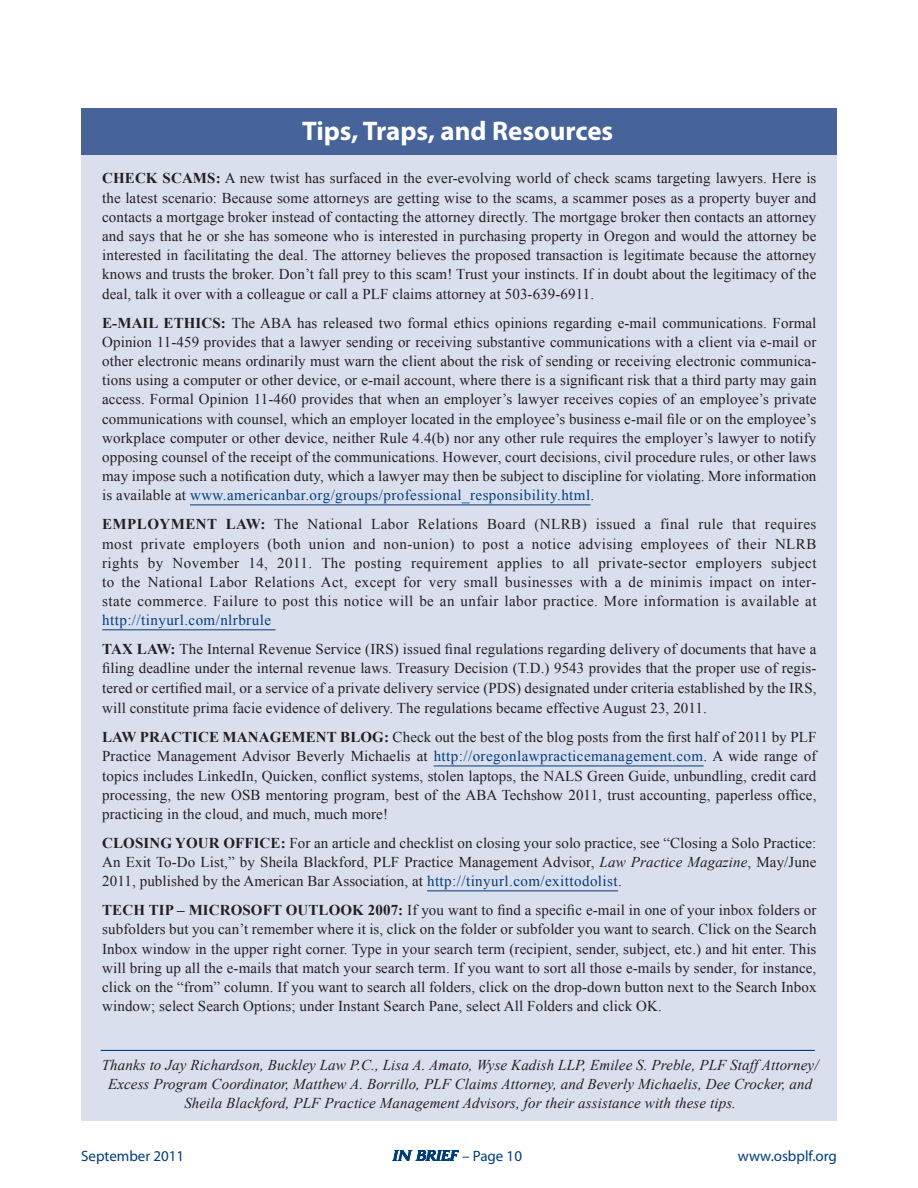
<style>
.page{position:relative;width:918px;height:1188px;background:#fff}
.page>*{position:absolute;margin:0;border:0;box-sizing:border-box;transform-origin:0 0}
.Subhead_rev{font:700 27px "Myriad Pro";color:#fff}
.body_tips{font:15px/19.2px "Times New Roman";letter-spacing:.005em;color:#231f20;text-align:justify}
.body_tips-2{font:italic 15px/19.2px "Times New Roman";letter-spacing:.005em;color:#231f20;text-align:center}
.t1{font:15px "Myriad Pro";color:#013d7d}
.s1{font-weight:700}
.s2{color:#013d7d}
.s3{font-style:italic}
</style>
<div class="page">
<svg style="left:393px;top:1150px;width:66px;height:11px"></svg>
<div style="left:81px;top:108px;width:756px;height:1012px;background:#dadfed"></div>
<div style="left:81px;top:108px;width:756px;height:47px;background:#46639a"></div>
<hr style="left:190px;top:505px;width:401px;height:1px;background:#013d7d">
<hr style="left:102px;top:629px;width:174px;height:1px;background:#013d7d">
<hr style="left:434px;top:766px;width:270px;height:1px;background:#013d7d">
<hr style="left:427px;top:890px;width:191px;height:1px;background:#013d7d">
<hr style="left:101px;top:1050px;width:714px;height:1px;background:#013d7d">
<p class="Subhead_rev" style="left:302px;top:113px;width:313px">Tips, Traps, and Resources</p>
<p class="body_tips" style="left:102px;top:169px;width:716px"><span class="s1">CHECK SCAMS:</span> A new twist has surfaced in the ever-evolving world of check scams targeting lawyers. Here is the latest scenario: Because some attorneys are getting wise to the scams, a scammer poses as a property buyer and contacts a mortgage broker instead of contacting the attorney directly. The mortgage broker then contacts an attorney and says that he or she has someone who is interested in purchasing property in Oregon and would the attorney be interested in facilitating the deal. The attorney believes the proposed transaction is legitimate because the attorney knows and trusts the broker. Don’t fall prey to this scam! Trust your instincts. If in doubt about the legitimacy of the deal, talk it over with a colleague or call a PLF claims attorney at 503-639-6911.</p>
<p class="body_tips" style="left:102px;top:313px;width:716px"><span class="s1">E-MAIL ETHICS:</span> The ABA has released two formal ethics opinions regarding e-mail communications. Formal Opinion 11-459 provides that a lawyer sending or receiving substantive communications with a client via e-mail or other electronic means ordinarily must warn the client about the risk of sending or receiving electronic communica&shy;tions using a computer or other device, or e-mail account, where there is a significant risk that a third party may gain access. Formal Opinion 11-460 provides that when an employer’s lawyer receives copies of an employee’s private communications with counsel, which an employer located in the employee’s business e-mail file or on the employee’s workplace computer or other device, neither Rule 4.4(b) nor any other rule requires the employer’s lawyer to notify opposing counsel of the receipt of the communications. However, court decisions, civil procedure rules, or other laws may impose such a notification duty, which a lawyer may then be subject to discipline for violating. More information is available at <span class="s2">www.americanbar.org/groups/professional_responsibility.html</span>.</p>
<p class="body_tips" style="left:102px;top:514px;width:716px"><span class="s1">EMPLOYMENT LAW:</span> The National Labor Relations Board (NLRB) issued a final rule that requires most private employers (both union and non-union) to post a notice advising employees of their NLRB rights by November 14, 2011. The posting requirement applies to all private-sector employers subject to the National Labor Relations Act, except for very small businesses with a de minimis impact on inter&shy;state commerce. Failure to post this notice will be an unfair labor practice. More information is available at <span class="s2">http://tinyurl.com/nlrbrule</span></p>
<p class="body_tips" style="left:102px;top:639px;width:716px"><span class="s1">TAX LAW:</span> The Internal Revenue Service (IRS) issued final regulations regarding delivery of documents that have a filing deadline under the internal revenue laws. Treasury Decision (T.D.) 9543 provides that the proper use of regis&shy;tered or certified mail, or a service of a private delivery service (PDS) designated under criteria established by the IRS,</p>
<p class="body_tips" style="left:102px;top:698px;width:606px">will constitute prima facie evidence of delivery. The regulations became effective August 23, 2011.</p>
<p class="body_tips" style="left:102px;top:727px;width:716px"><span class="s1">LAW PRACTICE MANAGEMENT BLOG:</span> Check out the best of the blog posts from the first half of 2011 by PLF Practice Management Advisor Beverly Michaelis at <span class="s2">http://oregonlawpracticemanagement.com</span>. A wide range of topics includes LinkedIn, Quicken, conflict systems, stolen laptops, the NALS Green Guide, unbundling, credit card processing, the new OSB mentoring program, best of the ABA Techshow 2011, trust accounting, paperless office, practicing in the cloud, and much, much more!</p>
<p class="body_tips" style="left:102px;top:833px;width:716px"><span class="s1">CLOSING YOUR OFFICE:</span> For an article and checklist on closing your solo practice, see “Closing a Solo Practice:<br>An Exit To-Do List,” by Sheila Blackford, PLF Practice Management Advisor, <span class="s3">Law Practice Magazine</span>, May/June 2011, published by the American Bar Association, at <span class="s2">http://tinyurl.com/exittodolist</span>.</p>
<p class="body_tips" style="left:102px;top:900px;width:716px"><span class="s1">TECH TIP – MICROSOFT OUTLOOK 2007:</span> If you want to find a specific e-mail in one of your inbox folders or subfolders but you can’t remember where it is, click on the folder or subfolder you want to search. Click on the Search Inbox window in the upper right corner. Type in your search term (recipient, sender, subject, etc.) and hit enter. This will bring up all the e-mails that match your search term. If you want to sort all those e-mails by sender, for instance, click on the “from” column. If you want to search all folders, click on the drop-down button next to the Search Inbox window; select Search Options; under Instant Search Pane, select All Folders and click OK.</p>
<p class="body_tips-2" style="left:102px;top:1055px;width:718px">Thanks to Jay Richardson, Buckley Law P.C., Lisa A. Amato, Wyse Kadish LLP, Emilee S. Preble, PLF Staff Attorney/<br>Excess Program Coordinator, Matthew A. Borrillo, PLF Claims Attorney, and Beverly Michaelis, Dee Crocker, and<br>Sheila Blackford, PLF Practice Management Advisors, for their assistance with these tips.</p>
<p class="t1" style="left:81px;top:1146px;width:105px">September 2011</p>
<p class="t1" style="left:462px;top:1146px;width:61px">– Page 10</p>
<p class="t1" style="left:738px;top:1146px;width:101px">www.osbplf.org</p>
</div>
